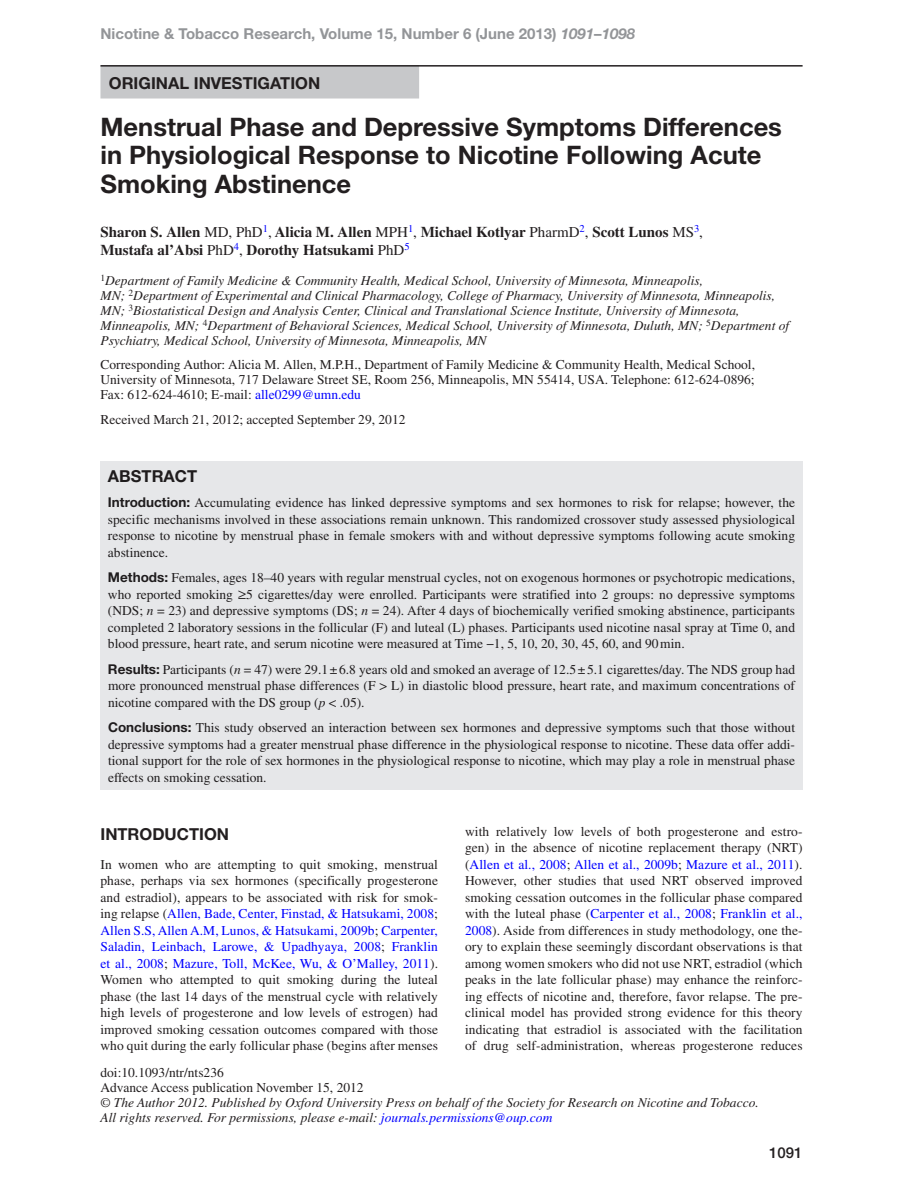
<style>
.page{position:relative;width:902px;height:1183px;background:#fff}
.page>*{position:absolute;margin:0;border:0;box-sizing:border-box;transform-origin:0 0}
.t1{font:700 25.5px/28.5px "Helvetica Neue LT Std";color:#231f20}
.t2{font:700 16.5px "Helvetica Neue LT Std";color:#231f20}
.t3{font:700 15px/18px "Times LT Std";color:#231f20}
.t4{font:700 15px "Helvetica Neue LT Std";color:#939598}
.t5{font:500 15px "Helvetica Neue LT Std";color:#231f20}
.t6{font:13.5px/16.5px "Times LT Std";color:#231f20;text-align:justify}
.t7{font:italic 13.5px/15px "Times LT Std";color:#231f20}
.s1{font-style:italic}
.s2{font-weight:400}
.s3{color:#00f}
.s4{font-family:"Helvetica Neue LT Std";font-weight:700}
.s5{font-family:"Gandhari Unicode"}
</style>
<div class="page">
<div style="left:100px;top:65px;width:319px;height:33px;background:#c7c8ca"></div>
<hr style="left:100px;top:65px;width:702px;height:2px;background:#231f20">
<div style="left:100px;top:461px;width:702px;height:329px;background:#e6e7e9"></div>
<p class="t4" style="left:100px;top:24px;width:536px">Nicotine &amp; Tobacco Research, Volume 15, Number 6 (June 2013) <span class="s1">1091</span>–<span class="s1">1098</span></p>
<p class="t2" style="left:109px;top:73px;width:213px">Original Investigation</p>
<h1 class="t1" style="left:100px;top:112px;width:683px">Menstrual Phase and Depressive Symptoms Differences in Physiological Response to Nicotine Following Acute<br>Smoking Abstinence</h1>
<p class="t3" style="left:100px;top:222px;width:604px">Sharon S. Allen <span class="s2">MD, PhD</span><sup>1</sup><span class="s2">,</span> Alicia M. Allen <span class="s2">MPH</span><sup>1</sup><span class="s2">,</span> Michael Kotlyar <span class="s2">PharmD</span><sup>2</sup><span class="s2">,</span> Scott Lunos <span class="s2">MS</span><sup>3</sup><span class="s2">,<br></span>Mustafa al’Absi <span class="s2">PhD</span><sup>4</sup><span class="s2">,</span> Dorothy Hatsukami <span class="s2">PhD</span><sup>5</sup></p>
<p class="t7" style="left:100px;top:273px;width:690px"><sup>1</sup>Department of Family Medicine &amp; Community Health, Medical School, University of Minnesota, Minneapolis,<br>MN; <sup>2</sup>Department of Experimental and Clinical Pharmacology, College of Pharmacy, University of Minnesota, Minneapolis, MN; <sup>3</sup>Biostatistical Design and Analysis Center, Clinical and Translational Science Institute, University of Minnesota, Minneapolis, MN; <sup>4</sup>Department of Behavioral Sciences, Medical School, University of Minnesota, Duluth, MN; <sup>5</sup>Department of Psychiatry, Medical School, University of Minnesota, Minneapolis, MN</p>
<p class="t6" style="left:100px;top:357px;width:656px;line-height:15px">Corresponding Author: Alicia M. Allen, M.P.H., Department of Family Medicine &amp; Community Health, Medical School, University of Minnesota, 717 Delaware Street SE, Room 256, Minneapolis, MN 55414, USA. Telephone: 612-624-0896; Fax: 612-624-4610; E-mail: <span class="s3">alle0299@umn.edu</span></p>
<p class="t6" style="left:100px;top:411px;width:307px">Received March 21, 2012; accepted September 29, 2012</p>
<p class="t2" style="left:108px;top:465px;width:91px">Abstract</p>
<p class="t6" style="left:108px;top:494px;width:689px"><span class="s4">Introduction:</span> Accumulating evidence has linked depressive symptoms and sex hormones to risk for relapse; however, the specific mechanisms involved in these associations remain unknown. This randomized crossover study assessed physiological response to nicotine by menstrual phase in female smokers with and without depressive symptoms following acute smoking abstinence.</p>
<p class="t6" style="left:108px;top:569px;width:689px"><span class="s4">Methods:</span> Females, ages 18–40 years with regular menstrual cycles, not on exogenous hormones or psychotropic medications, who reported smoking <span class="s5">≥</span>5 cigarettes/day were enrolled. Participants were stratified into 2 groups: no depressive symptoms (NDS; <span class="s1">n</span> = 23) and depressive symptoms (DS; <span class="s1">n</span> = 24). After 4 days of biochemically verified smoking abstinence, participants completed 2 laboratory sessions in the follicular (F) and luteal (L) phases. Participants used nicotine nasal spray at Time 0, and blood pressure, heart rate, and serum nicotine were measured at Time −1, 5, 10, 20, 30, 45, 60, and 90min.</p>
<p class="t6" style="left:108px;top:660px;width:689px"><span class="s4">Results:</span> Participants (<span class="s1">n</span> = 47) were 29.1±6.8 years old and smoked an average of 12.5±5.1 cigarettes/day. The NDS group had more pronounced menstrual phase differences (F &gt; L) in diastolic blood pressure, heart rate, and maximum concentrations of nicotine compared with the DS group (<span class="s1">p</span> &lt; .05).</p>
<p class="t6" style="left:108px;top:719px;width:688px"><span class="s4">Conclusions:</span> This study observed an interaction between sex hormones and depressive symptoms such that those without depressive symptoms had a greater menstrual phase difference in the physiological response to nicotine. These data offer addi&shy;tional support for the role of sex hormones in the physiological response to nicotine, which may play a role in menstrual phase effects on smoking cessation.</p>
<p class="t2" style="left:100px;top:824px;width:130px">Introduction</p>
<p class="t6" style="left:100px;top:855px;width:339px">In women who are attempting to quit smoking, menstrual phase, perhaps via sex hormones (specifically progesterone and estradiol), appears to be associated with risk for smok&shy;ing relapse (<span class="s3">Allen, Bade, Center, Finstad, &amp; Hatsukami, 2008</span>; <span class="s3">Allen S.S, Allen A.M, Lunos, &amp; Hatsukami, 2009b</span>; <span class="s3">Carpenter, Saladin, Leinbach, Larowe, &amp; Upadhyaya, 2008</span>; <span class="s3">Franklin et al., 2008</span>; <span class="s3">Mazure, Toll, McKee, Wu, &amp; O’Malley, 2011</span>).<br>Women who attempted to quit smoking during the luteal phase (the last 14 days of the menstrual cycle with relatively high levels of progesterone and low levels of estrogen) had improved smoking cessation outcomes compared with those who quit during the early follicular phase (begins after menses</p>
<p class="t6" style="left:465px;top:822px;width:339px">with relatively low levels of both progesterone and estro&shy;gen) in the absence of nicotine replacement therapy (NRT) (<span class="s3">Allen et al., 2008</span>; <span class="s3">Allen et al., 2009b</span>; <span class="s3">Mazure et al., 2011</span>).<br>However, other studies that used NRT observed improved smoking cessation outcomes in the follicular phase compared with the luteal phase (<span class="s3">Carpenter et al., 2008</span>; <span class="s3">Franklin et al., 2008</span>). Aside from differences in study methodology, one the&shy;ory to explain these seemingly discordant observations is that among women smokers who did not use NRT, estradiol (which peaks in the late follicular phase) may enhance the reinforc&shy;ing effects of nicotine and, therefore, favor relapse. The pre&shy;clinical model has provided strong evidence for this theory indicating that estradiol is associated with the facilitation of drug self-administration, whereas progesterone reduces</p>
<p class="t6" style="left:100px;top:1064px;width:125px">doi:10.1093/ntr/nts236</p>
<p class="t7" style="left:100px;top:1095px;width:660px">© The Author 2012. Published by Oxford University Press on behalf of the Society for Research on Nicotine and Tobacco.<br>All rights reserved. For permissions, please e-mail: <span class="s3">journals.permissions@oup.com</span></p>
<p class="t6" style="left:100px;top:1079px;width:265px">Advance Access publication November 15, 2012</p>
<p class="t5" style="left:769px;top:1143px;width:35px">1091</p>
</div>
